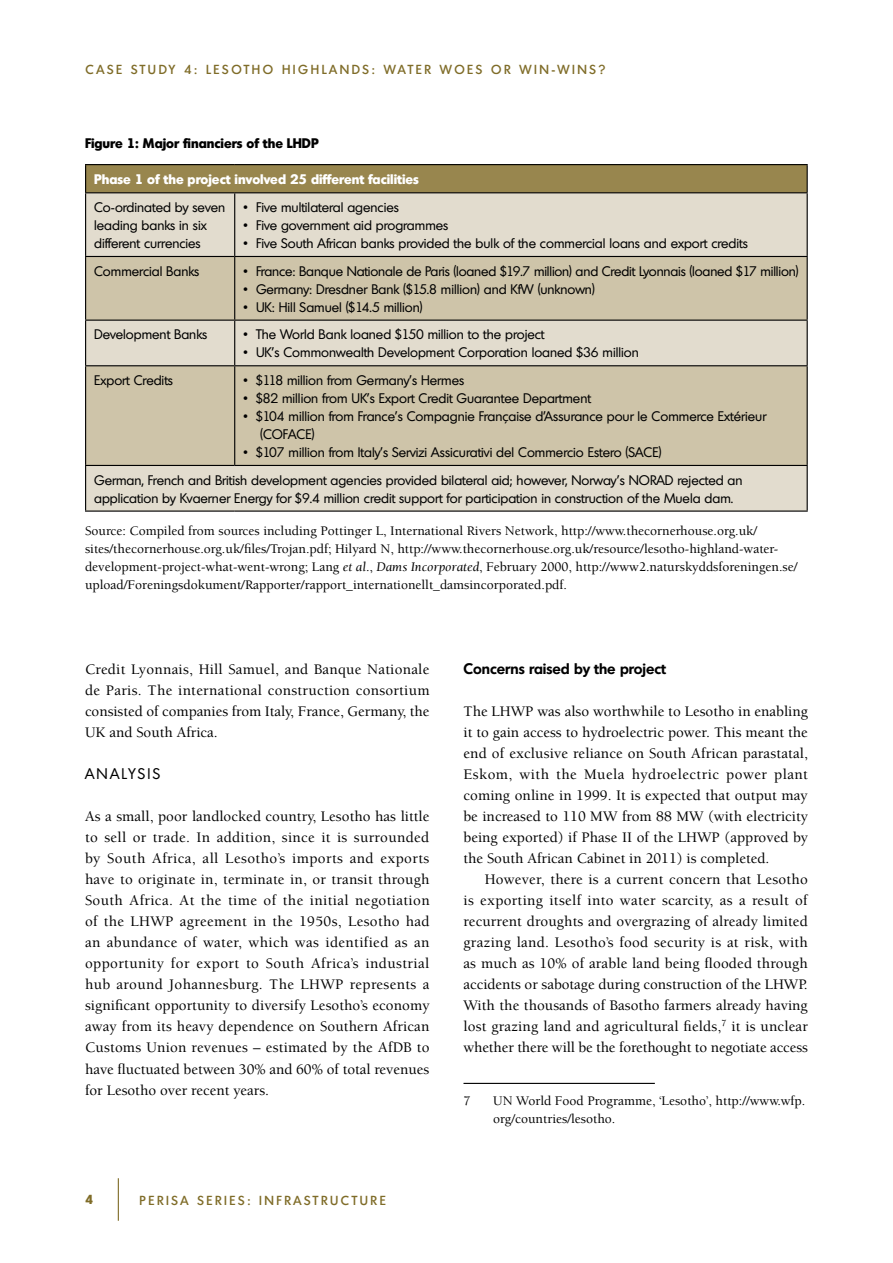
<style>
.page{position:relative;width:893px;height:1263px;background:#fff}
.page>*{position:absolute;margin:0;border:0;box-sizing:border-box;transform-origin:0 0}
.t1{font:500 15px/21px "Berkeley Std";color:#000;text-align:justify}
.t2{font:600 15px "Montreal";color:#000}
.t3{font:15px "Montreal";letter-spacing:.15em;color:#000}
.t4{font:13.5px/18px "Montreal";color:#000}
.t5{font:500 13.5px/18px "Berkeley Std";color:#000}
.t6{font:700 13.5px "Montreal";color:#fff}
.t7{font:700 13.5px "Montreal";color:#000}
.t8{font:500 12.75px "Montreal";letter-spacing:.2em;color:#7f6c28}
.t9{font:700 12.75px "Montreal";color:#7f6c28}
.s1{font-weight:400;font-style:italic}
</style>
<div class="page">
<hr style="left:118px;top:1178px;width:1px;height:43px;background:#7f6c28">
<div style="left:86px;top:165px;width:721px;height:28px;background:#98864e"></div>
<div style="left:86px;top:193px;width:721px;height:317px;background:#e2dcce"></div>
<svg style="left:86px;top:257px;width:721px;height:208px;background:#d1c8af"></svg>
<hr style="left:85px;top:164px;width:150px;height:1px;background:#000">
<svg style="left:85px;top:165px;width:1px;height:27px"></svg>
<hr style="left:235px;top:164px;width:573px;height:1px;background:#000">
<svg style="left:807px;top:165px;width:1px;height:27px"></svg>
<hr style="left:85px;top:192px;width:150px;height:1px;background:#000">
<hr style="left:85px;top:193px;width:1px;height:63px;background:#000">
<hr style="left:235px;top:192px;width:573px;height:1px;background:#000">
<hr style="left:234px;top:193px;width:1px;height:63px;background:#000">
<hr style="left:807px;top:193px;width:1px;height:63px;background:#000">
<hr style="left:85px;top:256px;width:150px;height:1px;background:#000">
<hr style="left:85px;top:257px;width:1px;height:63px;background:#000">
<hr style="left:235px;top:256px;width:573px;height:1px;background:#000">
<hr style="left:234px;top:257px;width:1px;height:63px;background:#000">
<hr style="left:807px;top:257px;width:1px;height:63px;background:#000">
<hr style="left:85px;top:320px;width:150px;height:1px;background:#000">
<hr style="left:85px;top:321px;width:1px;height:44px;background:#000">
<hr style="left:235px;top:320px;width:573px;height:1px;background:#000">
<hr style="left:234px;top:321px;width:1px;height:44px;background:#000">
<hr style="left:807px;top:321px;width:1px;height:44px;background:#000">
<hr style="left:85px;top:365px;width:150px;height:1px;background:#000">
<hr style="left:85px;top:366px;width:1px;height:99px;background:#000">
<hr style="left:235px;top:365px;width:573px;height:1px;background:#000">
<hr style="left:234px;top:366px;width:1px;height:99px;background:#000">
<hr style="left:807px;top:366px;width:1px;height:99px;background:#000">
<hr style="left:85px;top:465px;width:150px;height:1px;background:#000">
<hr style="left:85px;top:466px;width:1px;height:44px;background:#000">
<hr style="left:235px;top:465px;width:573px;height:1px;background:#000">
<hr style="left:807px;top:466px;width:1px;height:44px;background:#000">
<hr style="left:85px;top:510px;width:150px;height:2px;background:#000">
<hr style="left:235px;top:510px;width:573px;height:2px;background:#000">
<hr style="left:463px;top:1083px;width:192px;height:1px;background:#000">
<p class="t8" style="left:86px;top:62px;width:521px">CASE STUDY 4: LESOTHO HIGHLANDS: WATER WOES OR WIN-WINS?</p>
<p class="t7" style="left:85px;top:134px;width:235px">Figure 1: Major financiers of the LHDP</p>
<p class="t6" style="left:94px;top:171px;width:326px">Phase 1 of the project involved 25 different facilities</p>
<p class="t4" style="left:94px;top:198px;width:133px">Co-ordinated by seven leading banks in six different currencies</p>
<p class="t4" style="left:243px;top:198px;width:157px">• Five multilateral agencies</p>
<p class="t4" style="left:243px;top:216px;width:207px">• Five government aid programmes</p>
<p class="t4" style="left:243px;top:234px;width:506px">• Five South African banks provided the bulk of the commercial loans and export credits</p>
<p class="t4" style="left:94px;top:262px;width:107px">Commercial Banks</p>
<p class="t4" style="left:243px;top:262px;width:557px">• France: Banque Nationale de Paris (loaned $19.7 million) and Credit Lyonnais (loaned $17 million)</p>
<p class="t4" style="left:243px;top:280px;width:353px">• Germany: Dresdner Bank ($15.8 million) and KfW (unknown)</p>
<p class="t4" style="left:243px;top:297px;width:181px">• UK: Hill Samuel ($14.5 million)</p>
<p class="t4" style="left:94px;top:325px;width:115px">Development Banks</p>
<p class="t4" style="left:243px;top:325px;width:303px">• The World Bank loaned $150 million to the project</p>
<p class="t4" style="left:243px;top:343px;width:397px">• UK’s Commonwealth Development Corporation loaned $36 million</p>
<p class="t4" style="left:94px;top:371px;width:80px">Export Credits</p>
<p class="t4" style="left:243px;top:371px;width:222px">• $118 million from Germany’s Hermes</p>
<p class="t4" style="left:243px;top:389px;width:349px">• $82 million from UK’s Export Credit Guarantee Department</p>
<p class="t4" style="left:260px;top:407px;width:508px;text-indent:-17px">• $104 million from France’s Compagnie Française d’Assurance pour le Commerce Extérieur (COFACE)</p>
<p class="t4" style="left:94px;top:438px;width:650px;line-height:27.6px;text-indent:149px">• $107 million from Italy’s Servizi Assicurativi del Commercio Estero (SACE)<br>German, French and British development agencies provided bilateral aid; however, Norway’s NORAD rejected an</p>
<p class="t4" style="left:94px;top:488px;width:641px">application by Kvaerner Energy for $9.4 million credit support for participation in construction of the Muela dam.</p>
<p class="t5" style="left:85px;top:522px;width:714px">Source: Compiled from sources including Pottinger L, International Rivers Network, http://www.thecornerhouse.org.uk/ sites/thecornerhouse.org.uk/files/Trojan.pdf; Hilyard N, http://www.thecornerhouse.org.uk/resource/lesotho-highland-water&shy;development-project-what-went-wrong; Lang <span class="s1">et al</span>., <span class="s1">Dams Incorporated</span>, February 2000, http://www2.naturskyddsforeningen.se/ upload/Foreningsdokument/Rapporter/rapport_internationellt_damsincorporated.pdf.</p>
<p class="t1" style="left:85px;top:659px;width:346px">Credit Lyonnais, Hill Samuel, and Banque Nationale de Paris. The international construction consortium consisted of companies from Italy, France, Germany, the UK and South Africa.</p>
<p class="t3" style="left:85px;top:764px;width:77px">ANALYSIS</p>
<p class="t1" style="left:85px;top:806px;width:346px">As a small, poor landlocked country, Lesotho has little to sell or trade. In addition, since it is surrounded by South Africa, all Lesotho’s imports and exports have to originate in, terminate in, or transit through South Africa. At the time of the initial negotiation of the LHWP agreement in the 1950s, Lesotho had an abundance of water, which was identified as an opportunity for export to South Africa’s industrial hub around Johannesburg. The LHWP represents a significant opportunity to diversify Lesotho’s economy away from its heavy dependence on Southern African Customs Union revenues – estimated by the AfDB to have fluctuated between 30% and 60% of total revenues for Lesotho over recent years.</p>
<p class="t9" style="left:85px;top:1192px;width:10px">4</p>
<p class="t8" style="left:140px;top:1192px;width:67px">PERISA SERIES</p>
<p class="t8" style="left:247px;top:1192px;width:140px">: INFRASTRUCTURE</p>
<p class="t2" style="left:463px;top:659px;width:204px">Concerns raised by the project</p>
<p class="t1" style="left:463px;top:701px;width:346px">The LHWP was also worthwhile to Lesotho in enabling it to gain access to hydroelectric power. This meant the end of exclusive reliance on South African parastatal, Eskom, with the Muela hydroelectric power plant coming online in 1999. It is expected that output may be increased to 110 MW from 88 MW (with electricity being exported) if Phase II of the LHWP (approved by the South African Cabinet in 2011) is completed.</p>
<p class="t1" style="left:463px;top:869px;width:346px;text-indent:21px">However, there is a current concern that Lesotho is exporting itself into water scarcity, as a result of recurrent droughts and overgrazing of already limited grazing land. Lesotho’s food security is at risk, with as much as 10% of arable land being flooded through accidents or sabotage during construction of the LHWP.<br>With the thousands of Basotho farmers already having lost grazing land and agricultural fields,<sup>7</sup> it is unclear whether there will be the forethought to negotiate access</p>
<p class="t5" style="left:463px;top:1092px;width:9px">7</p>
<p class="t5" style="left:493px;top:1092px;width:314px">UN World Food Programme, ‘Lesotho’, http://www.wfp. org/countries/lesotho.</p>
</div>
